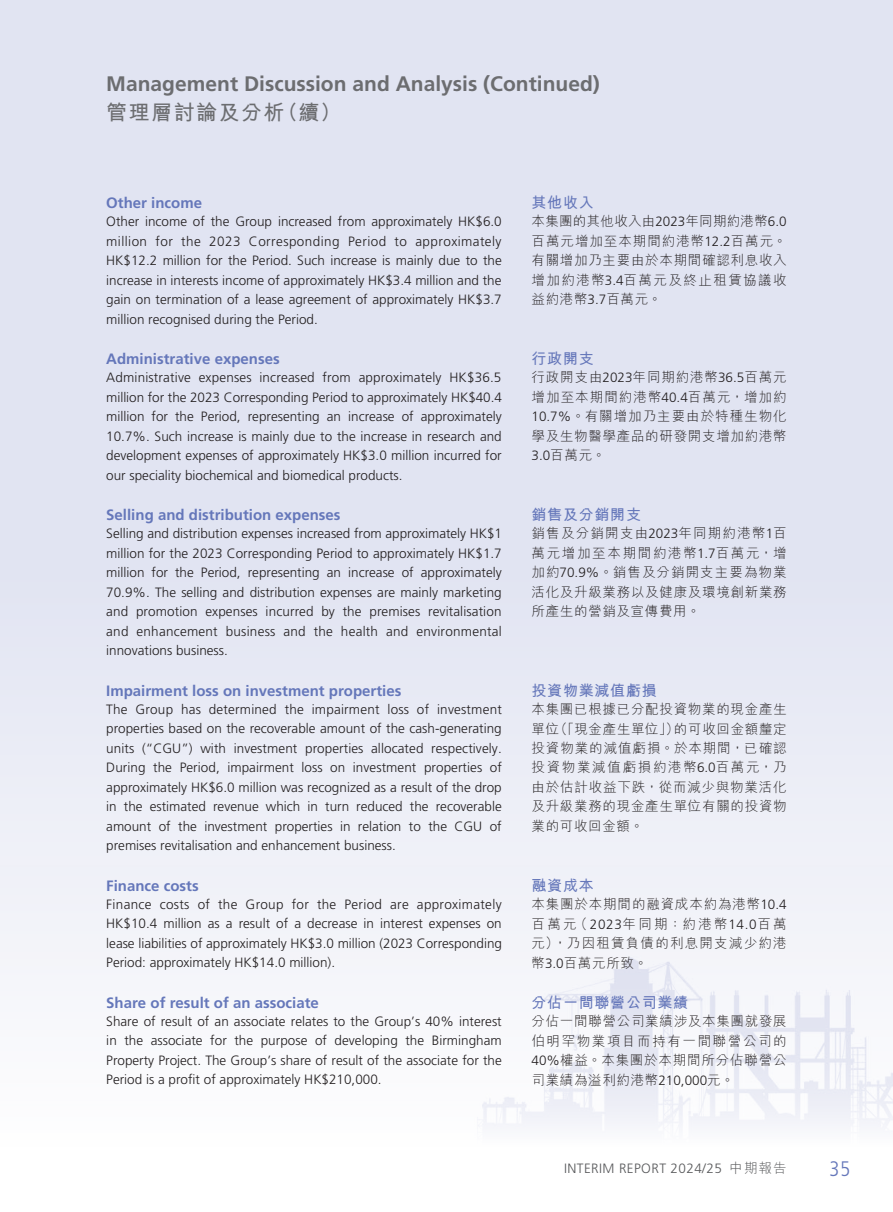
<style>
.page{position:relative;width:893px;height:1212px;background:#fff}
.page>*{position:absolute;margin:0;border:0;box-sizing:border-box;transform-origin:0 0}
.t1{font:700 21px "Frutiger LT Std";color:#6c6d70}
.t2{font:700 21px "M Hei HK";letter-spacing:.07em;color:#6c6d70}
.t3{font:300 condensed 21px "Frutiger LT Std";color:#6577ba}
.t4{font:700 15px "Frutiger LT Std";color:#6577ba}
.t5{font:700 15px "M Hei HK";letter-spacing:.05em;color:#6577ba}
.t6{font:300 13.5px/19.5px "Frutiger LT Std";color:#231f20;text-align:justify}
.t7{font:300 13.5px/19.5px "M Hei HK";letter-spacing:.06em;color:#231f20;text-align:justify}
.t8{font:300 13.5px "Frutiger LT Std";letter-spacing:.03em;color:#57585a}
.s1{font-family:"Frutiger LT Std"}
.s2{font-family:"M Hei HK"}
</style>
<div class="page">
<div style="left:0;top:0;width:893px;height:1148px;background:#e1e4f2"></div>
<img style="left:0;top:865px;width:893px;height:283px">
<h1 class="t1" style="left:106px;top:71px;width:495px">Management Discussion and Analysis (Continued)</h1>
<h1 class="t2" style="left:106px;top:97px;width:236px">管理層討論及分析（續）</h1>
<p class="t4" style="left:106px;top:194px;width:97px">Other income</p>
<p class="t6" style="left:106px;top:212px;width:397px">Other income of the Group increased from approximately HK$6.0 million for the 2023 Corresponding Period to approximately HK$12.2 million for the Period. Such increase is mainly due to the increase in interests income of approximately HK$3.4 million and the gain on termination of a lease agreement of approximately HK$3.7 million recognised during the Period.</p>
<p class="t4" style="left:106px;top:350px;width:175px">Administrative expenses</p>
<p class="t6" style="left:106px;top:368px;width:397px">Administrative expenses increased from approximately HK$36.5 million for the 2023 Corresponding Period to approximately HK$40.4 million for the Period, representing an increase of approximately 10.7%. Such increase is mainly due to the increase in research and development expenses of approximately HK$3.0 million incurred for our speciality biochemical and biomedical products.</p>
<p class="t4" style="left:106px;top:506px;width:236px">Selling and distribution expenses</p>
<p class="t6" style="left:106px;top:524px;width:397px">Selling and distribution expenses increased from approximately HK$1 million for the 2023 Corresponding Period to approximately HK$1.7 million for the Period, representing an increase of approximately 70.9%. The selling and distribution expenses are mainly marketing and promotion expenses incurred by the premises revitalisation and enhancement business and the health and environmental innovations business.</p>
<p class="t4" style="left:106px;top:682px;width:297px">Impairment loss on investment properties</p>
<p class="t6" style="left:106px;top:700px;width:397px">The Group has determined the impairment loss of investment properties based on the recoverable amount of the cash-generating units (“CGU”) with investment properties allocated respectively.<br>During the Period, impairment loss on investment properties of approximately HK$6.0 million was recognized as a result of the drop in the estimated revenue which in turn reduced the recoverable amount of the investment properties in relation to the CGU of premises revitalisation and enhancement business.</p>
<p class="t4" style="left:106px;top:877px;width:94px">Finance costs</p>
<p class="t6" style="left:106px;top:895px;width:397px">Finance costs of the Group for the Period are approximately HK$10.4 million as a result of a decrease in interest expenses on lease liabilities of approximately HK$3.0 million (2023 Corresponding Period: approximately HK$14.0 million).</p>
<p class="t4" style="left:106px;top:994px;width:214px">Share of result of an associate</p>
<p class="t6" style="left:106px;top:1012px;width:397px">Share of result of an associate relates to the Group’s 40% interest in the associate for the purpose of developing the Birmingham Property Project. The Group’s share of result of the associate for the Period is a profit of approximately HK$210,000.</p>
<p class="t5" style="left:531px;top:192px;width:64px">其他收入</p>
<p class="t7" style="left:531px;top:211px;width:257px">本集團的其他收入由<span class="s1">2023</span>年同期約港幣<span class="s1">6.0</span>百萬元增加至本期間約港幣<span class="s1">12.2</span>百萬元。有關增加乃主要由於本期間確認利息收入增加約港幣<span class="s1">3.4</span>百萬元及終止租賃協議收益約港幣<span class="s1">3.7</span>百萬元。</p>
<p class="t5" style="left:531px;top:348px;width:64px">行政開支</p>
<p class="t7" style="left:531px;top:367px;width:257px">行政開支由<span class="s1">2023</span>年同期約港幣<span class="s1">36.5</span>百萬元增加至本期間約港幣<span class="s1">40.4</span>百萬元，增加約<span class="s1">10.7%</span>。有關增加乃主要由於特種生物化學及生物醫學產品的研發開支增加約港幣<span class="s1">3.0</span>百萬元。</p>
<p class="t5" style="left:531px;top:504px;width:111px">銷售及分銷開支</p>
<p class="t7" style="left:531px;top:523px;width:257px">銷售及分銷開支由<span class="s1">2023</span>年同期約港幣<span class="s1">1</span>百萬元增加至本期間約港幣<span class="s1">1.7</span>百萬元，增加約<span class="s1">70.9%</span>。銷售及分銷開支主要為物業活化及升級業務以及健康及環境創新業務所產生的營銷及宣傳費用。</p>
<p class="t5" style="left:531px;top:679px;width:127px">投資物業減值虧損</p>
<p class="t7" style="left:531px;top:699px;width:257px">本集團已根據已分配投資物業的現金產生單位（「現金產生單位」）的可收回金額釐定投資物業的減值虧損。於本期間，已確認投資物業減值虧損約港幣<span class="s1">6.0</span>百萬元，乃由於估計收益下跌，從而減少與物業活化及升級業務的現金產生單位有關的投資物業的可收回金額。</p>
<p class="t5" style="left:531px;top:874px;width:64px">融資成本</p>
<p class="t7" style="left:531px;top:894px;width:257px">本集團於本期間的融資成本約為港幣<span class="s1">10.4</span>百萬元（ <span class="s1">2023</span>年同期：約港幣<span class="s1">14.0</span>百萬元），乃因租賃負債的利息開支減少約港幣<span class="s1">3.0</span>百萬元所致。</p>
<p class="t5" style="left:531px;top:991px;width:158px">分佔一間聯營公司業績</p>
<p class="t7" style="left:531px;top:1011px;width:257px">分佔一間聯營公司業績涉及本集團就發展伯明罕物業項目而持有一間聯營公司的<span class="s1">40%</span>權益。本集團於本期間所分佔聯營公司業績為溢利約港幣<span class="s1">210,000</span>元。</p>
<p class="t8" style="left:564px;top:1160px;width:224px">INTERIM REPORT 2024/25 <span class="s2">中期報告</span></p>
<h1 class="t3" style="left:829px;top:1157px;width:22px">35</h1>
</div>
